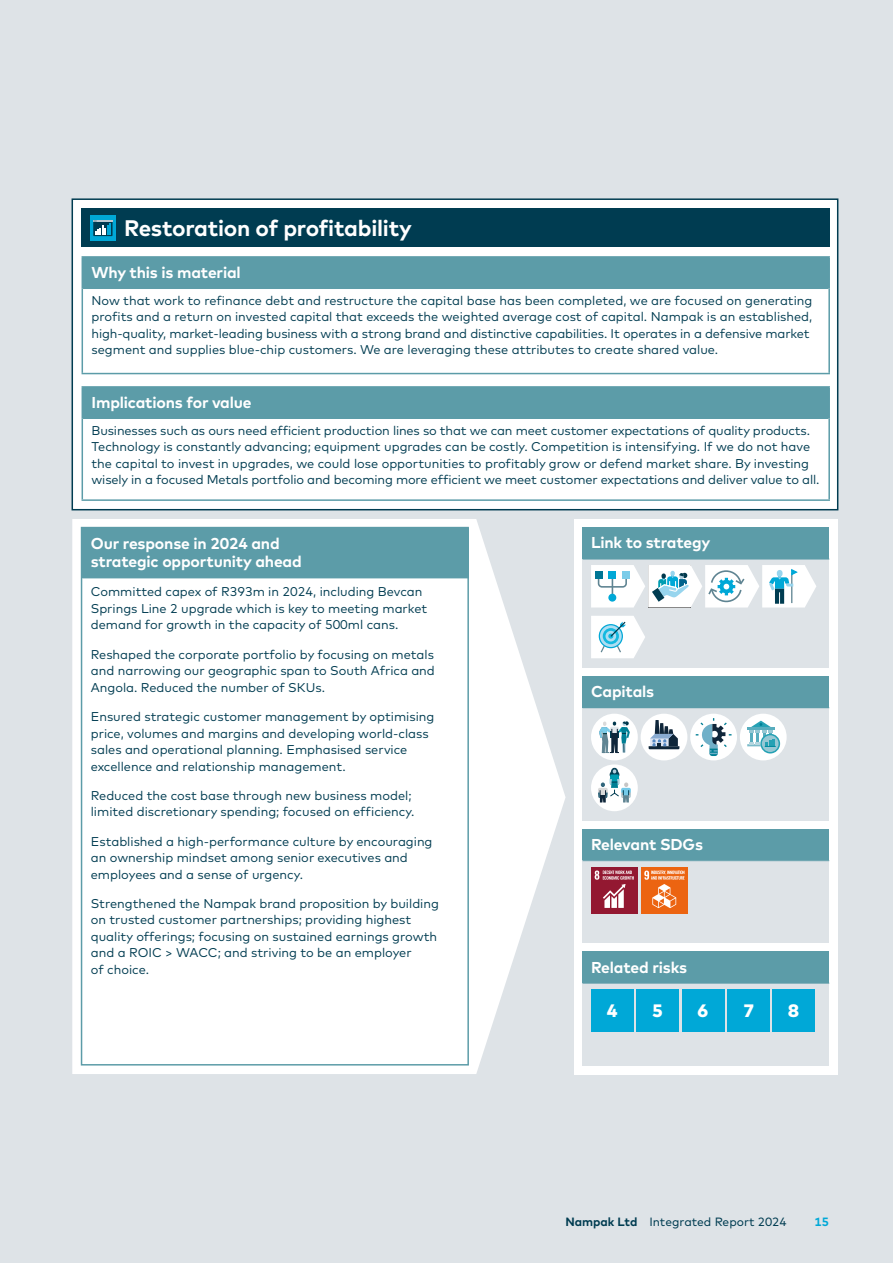
<style>
.page{position:relative;width:893px;height:1263px;background:#dee3e7}
.page>*{position:absolute;margin:0;border:0;box-sizing:border-box;transform-origin:0 0}
.t1{font:700 22.5px "Mark Pro";letter-spacing:-.01em;color:#fff}
.t2{font:800 18px "Mark Pro";color:#fff}
.t3{font:700 15.75px/18px "Mark Pro";letter-spacing:-.01em;color:#fff}
.t4{font:12.75px/16.5px "Mark Pro";color:#003c51}
.t5{font:12px "Mark Pro";color:#003c51}
.t6{font:700 12px "Mark Pro";color:#00a8d7}
.s1{font-weight:700}
</style>
<div class="page">
<div style="left:72px;top:199px;width:766px;height:311px;background:#fff"></div>
<div style="left:82px;top:208px;width:748px;height:39px;background:#003c51"></div>
<div style="left:72px;top:198px;width:766px;height:312px;border:2px solid #003c51"></div>
<div style="left:83px;top:258px;width:745px;height:30px;background:#5c9ca8"></div>
<svg style="left:82px;top:372px;width:747px;height:46px;fill:#5c9ca8"></svg>
<hr style="left:83px;top:288px;width:745px;height:1px;background:#5c9ca8">
<hr style="left:83px;top:418px;width:745px;height:1px;background:#5c9ca8">
<hr style="left:82px;top:386px;width:748px;height:2px;background:#5c9ca8">
<hr style="left:82px;top:388px;width:1px;height:30px;background:#5c9ca8">
<hr style="left:828px;top:388px;width:2px;height:30px;background:#5c9ca8">
<hr style="left:82px;top:418px;width:1px;height:81px;background:#5c9ca8">
<hr style="left:828px;top:418px;width:2px;height:81px;background:#5c9ca8">
<hr style="left:82px;top:499px;width:748px;height:2px;background:#5c9ca8">
<hr style="left:82px;top:256px;width:748px;height:2px;background:#5c9ca8">
<hr style="left:82px;top:258px;width:1px;height:30px;background:#5c9ca8">
<hr style="left:828px;top:258px;width:2px;height:30px;background:#5c9ca8">
<hr style="left:82px;top:288px;width:1px;height:85px;background:#5c9ca8">
<hr style="left:828px;top:288px;width:2px;height:85px;background:#5c9ca8">
<hr style="left:82px;top:373px;width:748px;height:1px;background:#5c9ca8">
<div style="left:90px;top:215px;width:26px;height:26px;background:#00a8d7"></div>
<hr style="left:93px;top:220px;width:20px;height:2px;background:#bec9d0">
<svg style="left:93px;top:221px;width:20px;height:15px"></svg>
<svg style="left:72px;top:519px;width:494px;height:555px;background:#fbfbfc"></svg>
<div style="left:574px;top:519px;width:264px;height:555px;background:#fff"></div>
<div style="left:583px;top:527px;width:246px;height:32px;background:#5c9ca8"></div>
<div style="left:583px;top:559px;width:246px;height:109px;background:#dee3e7"></div>
<hr style="left:583px;top:559px;width:246px;height:1px;background:#5c9ca8">
<svg style="left:591px;top:565px;width:225px;height:42px"></svg>
<svg style="left:591px;top:616px;width:54px;height:42px;background:#d7edf4"></svg>
<div style="left:582px;top:676px;width:247px;height:32px;background:#5c9ca8"></div>
<div style="left:582px;top:708px;width:247px;height:112px;background:#dee3e7"></div>
<div style="left:591px;top:714px;width:47px;height:46px;background:#fff;border-radius:50%"></div>
<div style="left:641px;top:714px;width:46px;height:46px;background:#fff;border-radius:50%"></div>
<svg style="left:649px;top:720px;width:30px;height:29px"></svg>
<div style="left:690px;top:714px;width:47px;height:46px;background:#fff;border-radius:50%"></div>
<svg style="left:694px;top:717px;width:39px;height:39px"></svg>
<div style="left:740px;top:714px;width:47px;height:46px;background:#fff;border-radius:50%"></div>
<svg style="left:760px;top:734px;width:20px;height:19px"></svg>
<div style="left:762px;top:735px;width:17px;height:17px;background:#97c8d4;border-radius:50%"></div>
<svg style="left:747px;top:721px;width:29px;height:26px"></svg>
<div style="left:591px;top:764px;width:47px;height:47px;background:#fff;border-radius:50%"></div>
<svg style="left:598px;top:721px;width:33px;height:81px"></svg>
<div style="left:582px;top:951px;width:247px;height:32px;background:#5c9ca8"></div>
<div style="left:582px;top:983px;width:247px;height:82px;background:#dee3e7"></div>
<hr style="left:582px;top:983px;width:247px;height:1px;background:#5c9ca8">
<div style="left:591px;top:989px;width:42px;height:43px;background:#00a8d7"></div>
<div style="left:636px;top:989px;width:43px;height:43px;background:#00a8d7"></div>
<div style="left:682px;top:989px;width:42px;height:43px;background:#00a8d7"></div>
<div style="left:727px;top:989px;width:43px;height:43px;background:#00a8d7"></div>
<div style="left:772px;top:989px;width:43px;height:43px;background:#00a8d7"></div>
<div style="left:82px;top:528px;width:387px;height:50px;background:#5c9ca8"></div>
<div style="left:81px;top:527px;width:388px;height:538px;border:2px solid #5c9ca8"></div>
<div style="left:582px;top:829px;width:247px;height:32px;background:#5c9ca8"></div>
<div style="left:582px;top:861px;width:247px;height:82px;background:#dee3e7"></div>
<div style="left:591px;top:867px;width:47px;height:46px;background:#931831"></div>
<svg style="left:595px;top:870px;width:39px;height:38px"></svg>
<div style="left:641px;top:867px;width:46px;height:46px;background:#ec6411"></div>
<svg style="left:644px;top:870px;width:40px;height:38px"></svg>
<p class="t1" style="left:124px;top:211px;width:289px">Restoration of profitability</p>
<p class="t3" style="left:92px;top:262px;width:151px">Why this is material</p>
<p class="t4" style="left:92px;top:291px;width:722px">Now that work to refinance debt and restructure the capital base has been completed, we are focused on generating profits and a return on invested capital that exceeds the weighted average cost of capital. Nampak is an established, high-quality, market-leading business with a strong brand and distinctive capabilities. It operates in a defensive market segment and supplies blue-chip customers. We are leveraging these attributes to create shared value.</p>
<p class="t3" style="left:92px;top:392px;width:162px">Implications for value</p>
<p class="t4" style="left:92px;top:421px;width:729px">Businesses such as ours need efficient production lines so that we can meet customer expectations of quality products.<br>Technology is constantly advancing; equipment upgrades can be costly. Competition is intensifying. If we do not have the capital to invest in upgrades, we could lose opportunities to profitably grow or defend market share. By investing wisely in a focused Metals portfolio and becoming more efficient we meet customer expectations and deliver value to all.</p>
<p class="t3" style="left:91px;top:533px;width:212px">Our response in 2024 and strategic opportunity ahead</p>
<p class="t4" style="left:91px;top:583px;width:338px">Committed capex of R393m in 2024, including Bevcan<br>Springs Line 2 upgrade which is key to meeting market demand for growth in the capacity of 500ml cans.</p>
<p class="t4" style="left:91px;top:645px;width:346px;text-align:justify">Reshaped the corporate portfolio by focusing on metals and narrowing our geographic span to South Africa and Angola. Reduced the number of SKUs.</p>
<p class="t4" style="left:91px;top:707px;width:345px">Ensured strategic customer management by optimising price, volumes and margins and developing world-class sales and operational planning. Emphasised service excellence and relationship management.</p>
<p class="t4" style="left:91px;top:786px;width:325px">Reduced the cost base through new business model; limited discretionary spending; focused on efficiency.</p>
<p class="t4" style="left:91px;top:832px;width:343px">Established a high-performance culture by encouraging an ownership mindset among senior executives and employees and a sense of urgency.</p>
<p class="t4" style="left:91px;top:894px;width:350px">Strengthened the Nampak brand proposition by building on trusted customer partnerships; providing highest quality offerings; focusing on sustained earnings growth and a ROIC &gt; WACC; and striving to be an employer<br>of choice.</p>
<p class="t3" style="left:591px;top:532px;width:121px">Link to strategy</p>
<p class="t3" style="left:591px;top:681px;width:65px">Capitals</p>
<p class="t3" style="left:591px;top:834px;width:114px">Relevant SDGs</p>
<p class="t3" style="left:591px;top:956px;width:98px">Related risks</p>
<p class="t2" style="left:607px;top:996px;width:12px">4</p>
<p class="t2" style="left:652px;top:996px;width:12px">5</p>
<p class="t2" style="left:697px;top:996px;width:12px">6</p>
<p class="t2" style="left:743px;top:996px;width:12px">7</p>
<p class="t2" style="left:788px;top:996px;width:12px">8</p>
<p class="t5" style="left:565px;top:1212px;width:223px"><span class="s1">Nampak Ltd</span> Integrated Report 2024</p>
<p class="t6" style="left:814px;top:1212px;width:16px">15</p>
</div>
